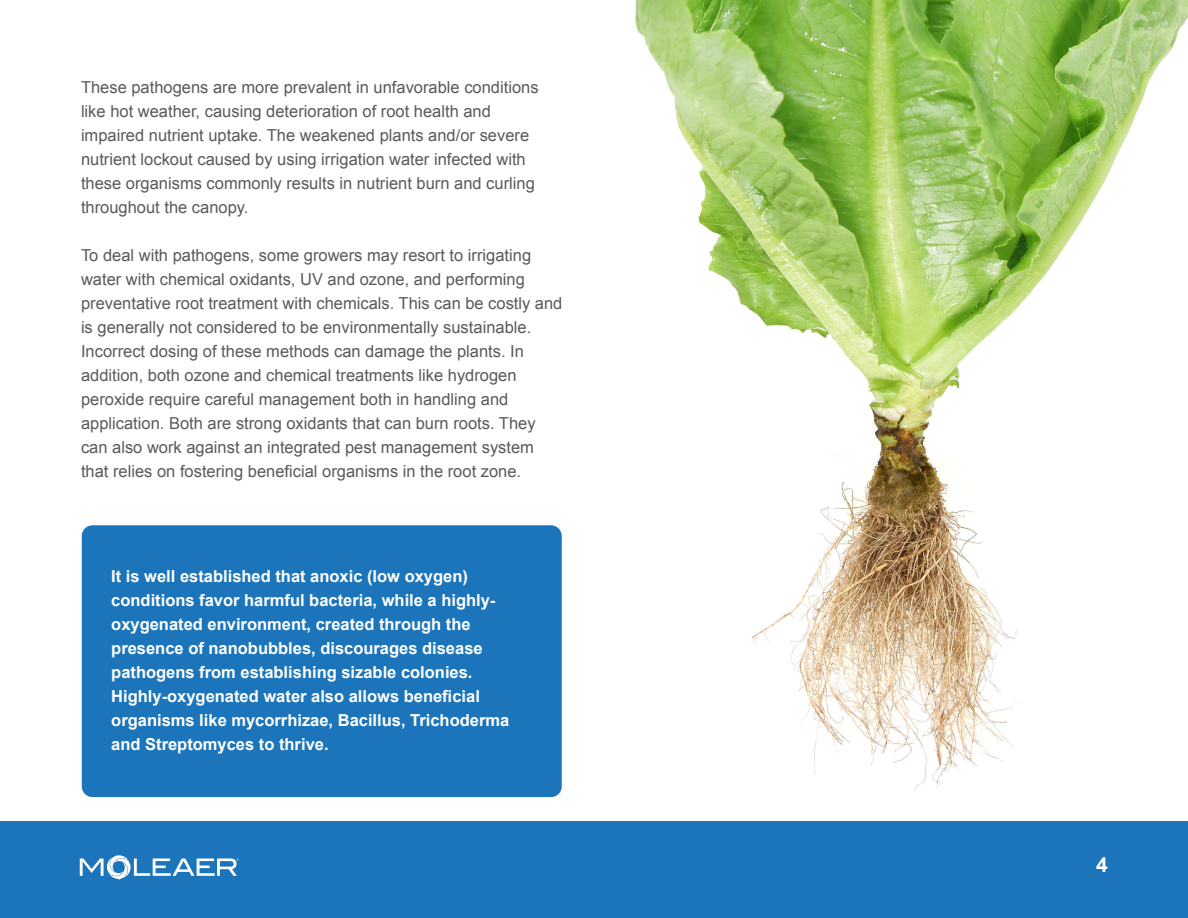
<style>
.page{position:relative;width:1188px;height:918px;background:#fff}
.page>*{position:absolute;margin:0;border:0;box-sizing:border-box;transform-origin:0 0}
.t1{font:700 21px "Arial";color:#fff}
.t2{font:16.5px/24px "Arial";color:#575a5c}
.t3{font:700 16.5px/24px "Arial";color:#fff}
</style>
<div class="page">
<div style="left:0;top:821px;width:1188px;height:97px;background:#1c75ba"></div>
<svg style="left:80px;top:855px;width:158px;height:24px"></svg>
<img style="left:635px;top:0;width:553px;height:791px">
<div style="left:82px;top:525px;width:480px;height:272px;background:#1c75ba;border-radius:11px"></div>
<p class="t2" style="left:81px;top:75px;width:459px">These pathogens are more prevalent in unfavorable conditions like hot weather, causing deterioration of root health and impaired nutrient uptake. The weakened plants and/or severe nutrient lockout caused by using irrigation water infected with these organisms commonly results in nutrient burn and curling throughout the canopy.</p>
<p class="t2" style="left:81px;top:243px;width:483px">To deal with pathogens, some growers may resort to irrigating water with chemical oxidants, UV and ozone, and performing preventative root treatment with chemicals. This can be costly and is generally not considered to be environmentally sustainable.<br>Incorrect dosing of these methods can damage the plants. In addition, both ozone and chemical treatments like hydrogen peroxide require careful management both in handling and application. Both are strong oxidants that can burn roots. They can also work against an integrated pest management system that relies on fostering beneficial organisms in the root zone.</p>
<p class="t3" style="left:111px;top:564px;width:399px">It is well established that anoxic (low oxygen) conditions favor harmful bacteria, while a highly&shy;oxygenated environment, created through the presence of nanobubbles, discourages disease pathogens from establishing sizable colonies.<br>Highly-oxygenated water also allows beneficial organisms like mycorrhizae, Bacillus, Trichoderma and Streptomyces to thrive.</p>
<p class="t1" style="left:1096px;top:851px;width:13px">4</p>
</div>
